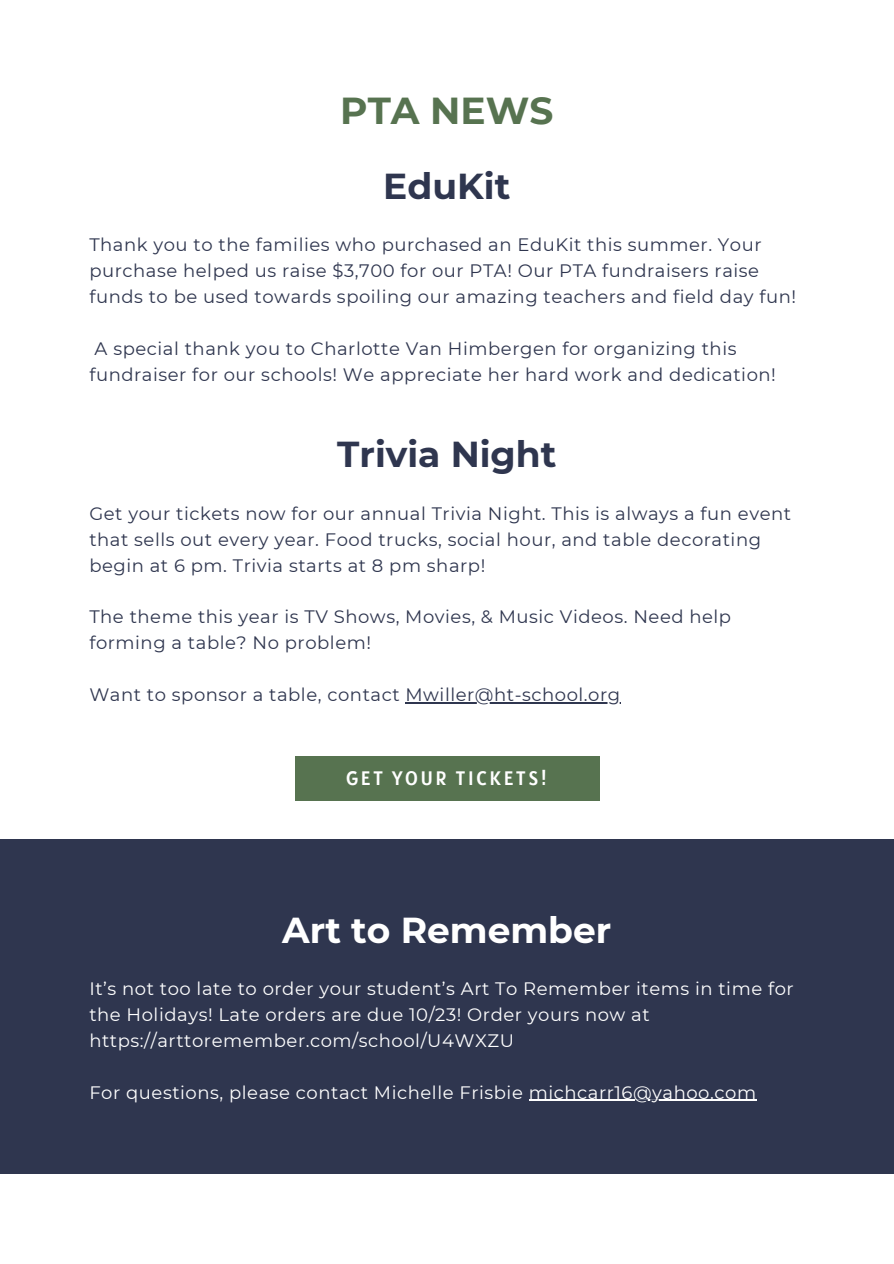
<style>
.page{position:relative;width:894px;height:1264px;background:#fff}
.page>*{position:absolute;margin:0;border:0;box-sizing:border-box;transform-origin:0 0}
.t1{font:700 37.5px "Montserrat";color:#577350}
.t2{font:700 36px "Montserrat";color:#2f364f}
.t3{font:700 36px "Montserrat";color:#fff}
.t4{font:19.35px "Alatsi";letter-spacing:.14em;color:#fff}
.t5{font:18px/25.8px "Montserrat";letter-spacing:.03em;color:#2f364f}
.t6{font:18px/25.8px "Montserrat";letter-spacing:.03em;color:#fff}
</style>
<div class="page">
<hr style="left:405px;top:702px;width:215px;height:1px;background:#2f364f">
<div style="left:0;top:839px;width:893px;height:335px;background:#2f364f"></div>
<hr style="left:528px;top:1099px;width:228px;height:1px;background:#fff">
<div style="left:295px;top:756px;width:304px;height:44px;background:#577350"></div>
<h1 class="t1" style="left:340px;top:87px;width:214px">PTA NEWS</h1>
<p class="t2" style="left:383px;top:164px;width:128px">EduKit</p>
<h2 class="t5" style="left:89px;top:232px;width:708px">Thank you to the families who purchased an EduKit this summer. Your purchase helped us raise $3,700 for our PTA! Our PTA fundraisers raise funds to be used towards spoiling our amazing teachers and field day fun!</h2>
<p class="t5" style="left:89px;top:335px;width:687px">A special thank you to Charlotte Van Himbergen for organizing this fundraiser for our schools! We appreciate her hard work and dedication!</p>
<h3 class="t2" style="left:337px;top:432px;width:221px">Trivia Night</h3>
<h2 class="t5" style="left:89px;top:500px;width:703px">Get your tickets now for our annual Trivia Night. This is always a fun event that sells out every year. Food trucks, social hour, and table decorating begin at 6 pm. Trivia starts at 8 pm sharp!</h2>
<p class="t5" style="left:89px;top:604px;width:643px">The theme this year is TV Shows, Movies, &amp; Music Videos. Need help forming a table? No problem!</p>
<p class="t5" style="left:89px;top:681px;width:532px">Want to sponsor a table, contact Mwiller@ht-school.org</p>
<p class="t4" style="left:346px;top:765px;width:202px">GET YOUR TICKETS!</p>
<h2 class="t3" style="left:282px;top:907px;width:330px">Art to Remember</h2>
<h2 class="t6" style="left:89px;top:975px;width:705px">It’s not too late to order your student’s Art To Remember items in time for the Holidays! Late orders are due 10/23! Order yours now at https://arttoremember.com/school/U4WXZU</h2>
<p class="t6" style="left:89px;top:1079px;width:668px">For questions, please contact Michelle Frisbie michcarr16@yahoo.com</p>
</div>
